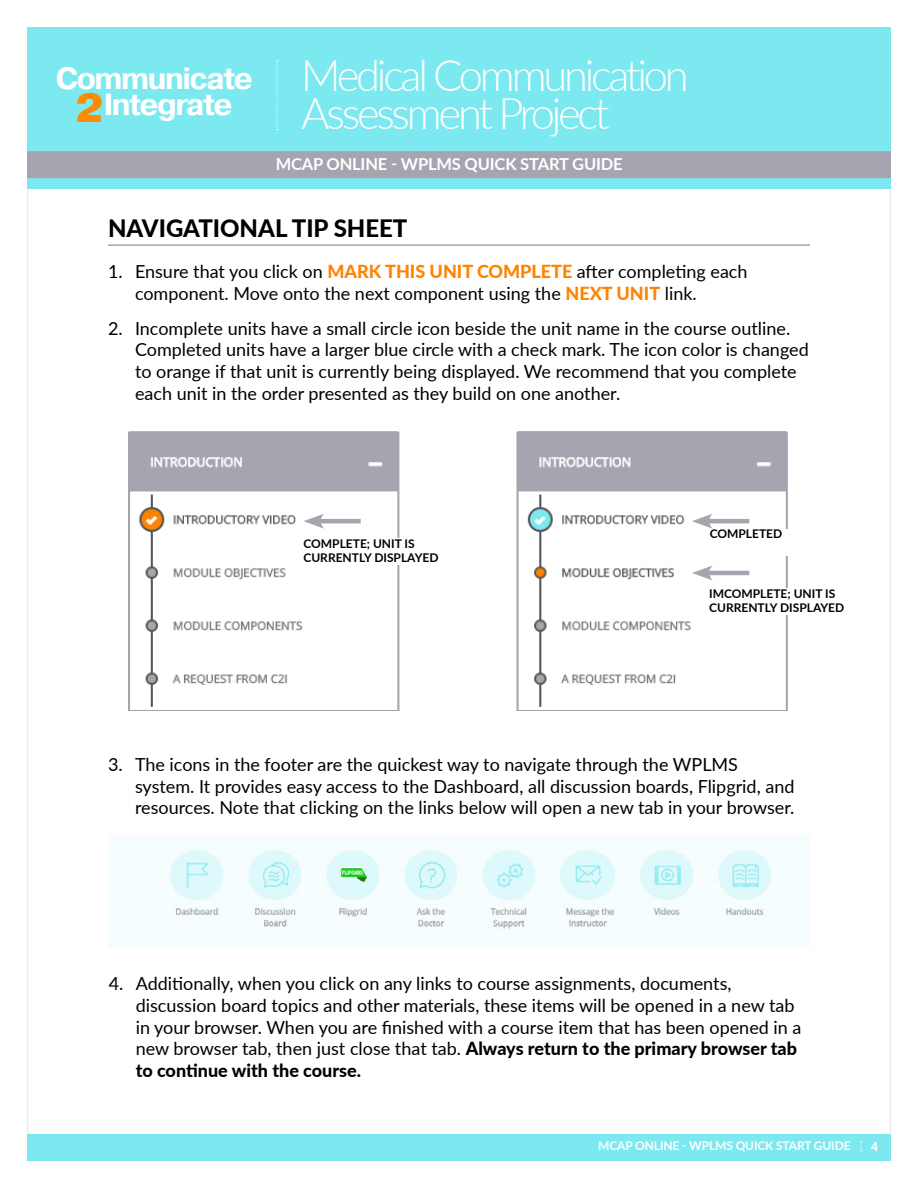
<style>
.page{position:relative;width:918px;height:1188px;background:#fff}
.page>*{position:absolute;margin:0;border:0;box-sizing:border-box;transform-origin:0 0}
.t1{font:300 43.5px/37.5px "Lato";letter-spacing:-.075em;color:#fff}
.t2{font:700 30.75px/26px "Pragmatica";letter-spacing:-.05em;color:#fff;text-align:center}
.t3{font:800 24px "Lato";color:#000}
.t4{font:18px/21.6px "Lato";color:#000}
.t5{font:700 16.5px "Lato";letter-spacing:-.01em;color:#fff}
.t6{font:700 12px/14.4px "Lato";color:#000}
.t7{font:700 12px "Lato";letter-spacing:-.01em;color:#fff}
.t8{font:900 12px "Lato";color:#fff}
.s1{font-weight:900;font-size:40.95px;color:#ff8b04}
.s2{font-weight:800;color:#ff8300}
.s3{font-weight:800}
</style>
<div class="page">
<div style="left:27px;top:27px;width:864px;height:162px;background:#7ce9f0"></div>
<div style="left:27px;top:151px;width:864px;height:27px;background:#a5a5af;border:2px solid #a5a5af"></div>
<div style="left:27px;top:1134px;width:864px;height:27px;background:#7ce9f0"></div>
<svg style="left:276px;top:60px;width:2px;height:70px"></svg>
<svg style="left:860px;top:1141px;width:2px;height:10px"></svg>
<hr style="left:108px;top:244px;width:702px;height:2px;background:#a5a5af">
<img style="left:129px;top:431px;width:659px;height:279px">
<hr style="left:705px;top:519px;width:44px;height:4px;background:#a5a5af">
<svg style="left:692px;top:514px;width:21px;height:15px"></svg>
<hr style="left:316px;top:519px;width:45px;height:4px;background:#a5a5af">
<svg style="left:303px;top:514px;width:21px;height:15px"></svg>
<hr style="left:705px;top:571px;width:44px;height:4px;background:#a5a5af">
<svg style="left:692px;top:565px;width:21px;height:16px"></svg>
<div style="left:303px;top:538px;width:152px;height:27px;background:#fff"></div>
<div style="left:710px;top:529px;width:151px;height:27px;background:#fff"></div>
<div style="left:709px;top:588px;width:151px;height:27px;background:#fff"></div>
<img style="left:168px;top:847px;width:606px;height:85px">
<h2 class="t2" style="left:56px;top:66px;width:199px">Communicate<br><span class="s1">2</span>Integrate</h2>
<h1 class="t1" style="left:301px;top:55px;width:389px">Medical Communication<br>Assessment Project</h1>
<p class="t5" style="left:276px;top:152px;width:349px">MCAP ONLINE - WPLMS QUICK START GUIDE</p>
<h3 class="t3" style="left:108px;top:211px;width:301px">NAVIGATIONAL TIP SHEET</h3>
<p class="t4" style="left:135px;top:260px;width:614px;text-indent:-27px">1. Ensure that you click on <span class="s2">MARK THIS UNIT COMPLETE</span> after completing each component. Move onto the next component using the <span class="s2">NEXT UNIT</span> link.</p>
<p class="t4" style="left:135px;top:317px;width:675px;text-indent:-27px">2. Incomplete units have a small circle icon beside the unit name in the course outline.<br>Completed units have a larger blue circle with a check mark. The icon color is changed to orange if that unit is currently being displayed. We recommend that you complete each unit in the order presented as they build on one another.</p>
<p class="t6" style="left:303px;top:536px;width:137px">COMPLETE; UNIT IS<br>CURRENTLY DISPLAYED</p>
<p class="t6" style="left:710px;top:526px;width:74px">COMPLETED</p>
<p class="t6" style="left:709px;top:585px;width:137px">IMCOMPLETE; UNIT IS<br>CURRENTLY DISPLAYED</p>
<p class="t4" style="left:135px;top:753px;width:661px;text-indent:-27px">3. The icons in the footer are the quickest way to navigate through the WPLMS system. It provides easy access to the Dashboard, all discussion boards, Flipgrid, and resources. Note that clicking on the links below will open a new tab in your browser.</p>
<p class="t4" style="left:136px;top:972px;width:667px;text-indent:-27px">4. Additionally, when you click on any links to course assignments, documents, discussion board topics and other materials, these items will be opened in a new tab in your browser. When you are finished with a course item that has been opened in a new browser tab, then just close that tab. <span class="s3">Always return to the primary browser tab to continue with the course.</span></p>
<p class="t7" style="left:598px;top:1137px;width:254px">MCAP ONLINE - WPLMS QUICK START GUIDE</p>
<p class="t8" style="left:871px;top:1137px;width:8px">4</p>
</div>
